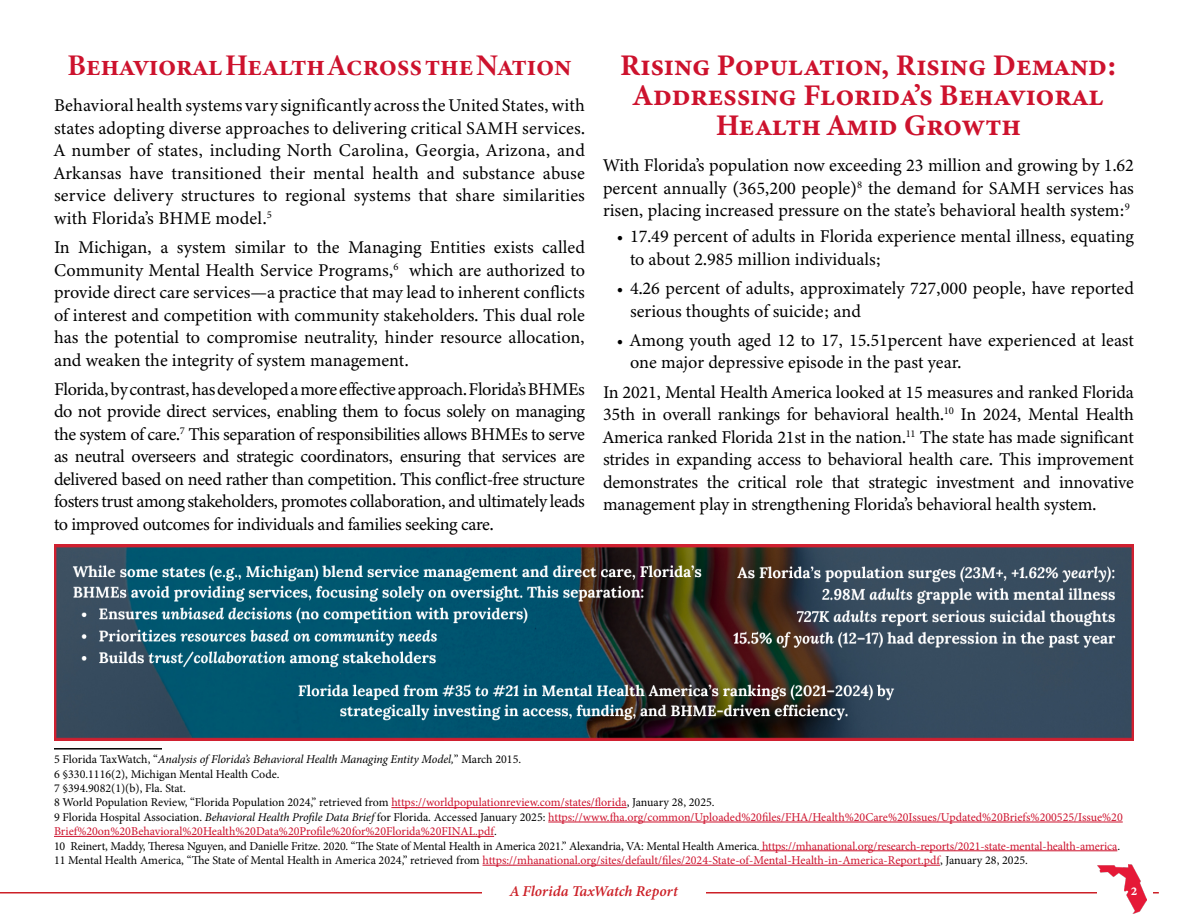
<style>
.page{position:relative;width:1188px;height:918px;background:#fff}
.page>*{position:absolute;margin:0;border:0;box-sizing:border-box;transform-origin:0 0}
.t1{font:30px/30px "Minion Variable Concept";letter-spacing:.01em;color:#cd122d;text-align:center}
.t2{font:18px/22.5px "Minion Variable Concept";color:#000;text-align:justify}
.t3{font:italic 15px "Minion Variable Concept";color:#cc2027}
.t4{font:12px/14.4px "Minion Pro";letter-spacing:-.005em;color:#000}
.t5{font:12px "Minion Variable Concept";color:#fff}
.s1{font-style:italic}
.s2{color:#cd122d}
</style>
<div class="page">
<hr style="left:0;top:892px;width:1159px;height:2px;background:#cc2027">
<div style="left:1098px;top:864px;width:55px;height:49px;background:#fff"></div>
<img style="left:1098px;top:864px;width:49px;height:49px">
<div style="left:482px;top:881px;width:224px;height:20px;background:#fff"></div>
<hr style="left:54px;top:748px;width:108px;height:2px;background:#000">
<hr style="left:391px;top:807px;width:236px;height:1px;background:#cd122d">
<hr style="left:548px;top:822px;width:575px;height:1px;background:#cd122d">
<hr style="left:54px;top:836px;width:440px;height:1px;background:#cd122d">
<hr style="left:760px;top:850px;width:357px;height:1px;background:#cd122d">
<hr style="left:483px;top:865px;width:457px;height:1px;background:#cd122d">
<img style="left:54px;top:544px;width:1080px;height:197px">
<h1 class="t1" style="left:68px;top:50px;width:506px">Behavioral Health Across the Nation</h1>
<p class="t2" style="left:54px;top:94px;width:533px">Behavioral health systems vary significantly across the United States, with states adopting diverse approaches to delivering critical SAMH services.<br>A number of states, including North Carolina, Georgia, Arizona, and Arkansas have transitioned their mental health and substance abuse service delivery structures to regional systems that share similarities with Florida’s BHME model.<sup>5</sup></p>
<p class="t2" style="left:54px;top:236px;width:533px">In Michigan, a system similar to the Managing Entities exists called Community Mental Health Service Programs,<sup>6</sup> which are authorized to provide direct care services—a practice that may lead to inherent conflicts of interest and competition with community stakeholders. This dual role has the potential to compromise neutrality, hinder resource allocation, and weaken the integrity of system management.</p>
<p class="t2" style="left:54px;top:378px;width:533px">Florida, by contrast, has developed a more effective approach. Florida’s BHMEs do not provide direct services, enabling them to focus solely on managing the system of care.<sup>7</sup> This separation of responsibilities allows BHMEs to serve as neutral overseers and strategic coordinators, ensuring that services are delivered based on need rather than competition. This conflict-free structure fosters trust among stakeholders, promotes collaboration, and ultimately leads to improved outcomes for individuals and families seeking care.</p>
<h1 class="t1" style="left:620px;top:50px;width:498px">Rising Population, Rising Demand:<br>Addressing Florida’s Behavioral<br>Health Amid Growth</h1>
<p class="t2" style="left:603px;top:154px;width:533px">With Florida’s population now exceeding 23 million and growing by 1.62 percent annually (365,200 people)<sup>8</sup> the demand for SAMH services has risen, placing increased pressure on the state’s behavioral health system:<sup>9</sup></p>
<p class="t2" style="left:630px;top:225px;width:506px;text-indent:-14px">• 17.49 percent of adults in Florida experience mental illness, equating to about 2.985 million individuals;</p>
<p class="t2" style="left:630px;top:277px;width:506px;text-indent:-14px">• 4.26 percent of adults, approximately 727,000 people, have reported serious thoughts of suicide; and</p>
<p class="t2" style="left:630px;top:329px;width:506px;text-indent:-14px">• Among youth aged 12 to 17, 15.51percent have experienced at least one major depressive episode in the past year.</p>
<p class="t2" style="left:603px;top:380px;width:533px">In 2021, Mental Health America looked at 15 measures and ranked Florida 35th in overall rankings for behavioral health.<sup>10</sup> In 2024, Mental Health America ranked Florida 21st in the nation.<sup>11</sup> The state has made significant strides in expanding access to behavioral health care. This improvement demonstrates the critical role that strategic investment and innovative management play in strengthening Florida’s behavioral health system.</p>
<p class="t4" style="left:54px;top:752px;width:1070px">5 Florida TaxWatch, “<span class="s1">Analysis of Florida’s Behavioral Health Managing Entity Model,</span>” March 2015.<br>6 §330.1116(2), Michigan Mental Health Code.<br>7 §394.9082(1)(b), Fla. Stat.<br>8 World Population Review, “Florida Population 2024,” retrieved from <span class="s2">https://worldpopulationreview.com/states/florida</span>, January 28, 2025.<br>9 Florida Hospital Association. <span class="s1">Behavioral Health Profile Data Brief</span> for Florida. Accessed January 2025: <span class="s2">https://www.fha.org/common/Uploaded%20files/FHA/Health%20Care%20Issues/Updated%20Briefs%200525/Issue%20<br>Brief%20on%20Behavioral%20Health%20Data%20Profile%20for%20Florida%20FINAL.pdf</span>.<br>10 Reinert, Maddy, Theresa Nguyen, and Danielle Fritze. 2020. “The State of Mental Health in America 2021.” Alexandria, VA: Mental Health America. <span class="s2">https://mhanational.org/research-reports/2021-state-mental-health-america</span>.<br>11 Mental Health America, “The State of Mental Health in America 2024,” retrieved from <span class="s2">https://mhanational.org/sites/default/files/2024-State-of-Mental-Health-in-America-Report.pdf</span>, January 28, 2025.</p>
<p class="t3" style="left:510px;top:881px;width:169px">A Florida TaxWatch Report</p>
<p class="t5" style="left:1131px;top:882px;width:8px">2</p>
</div>
